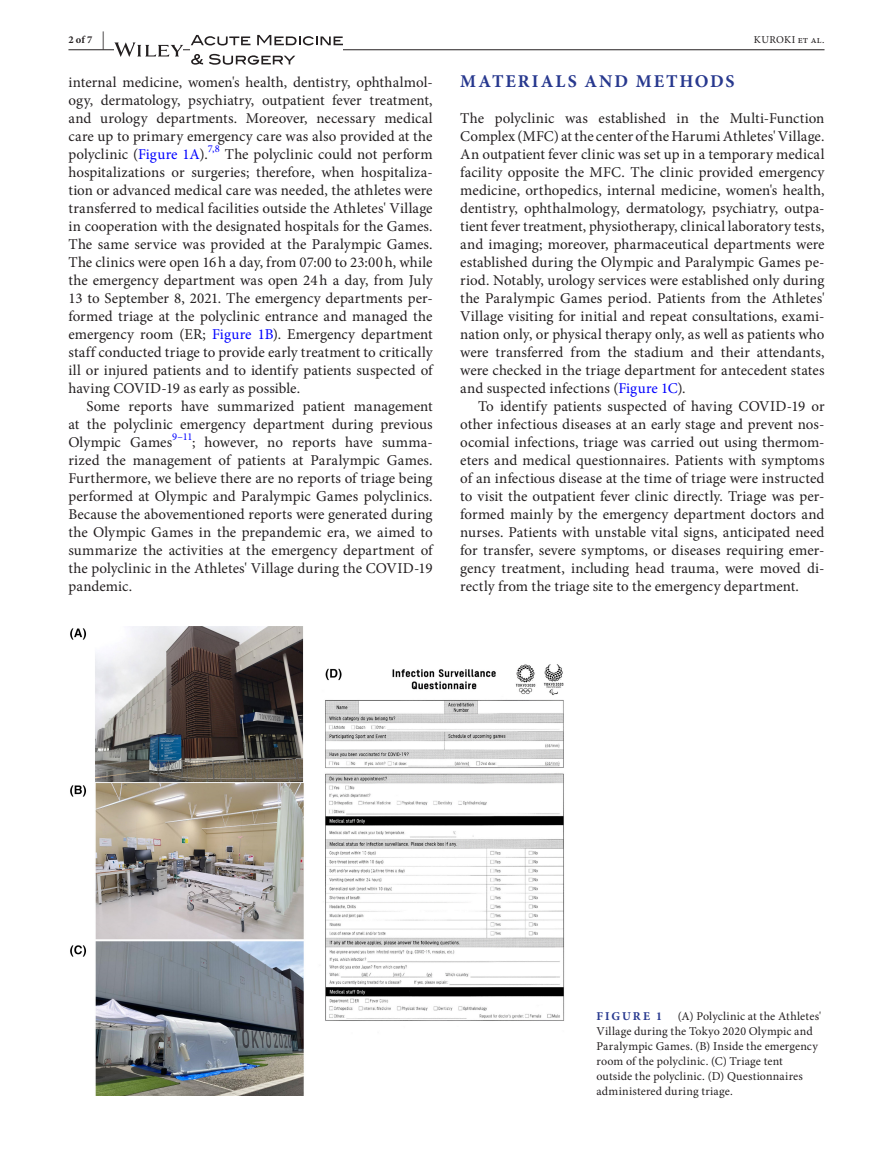
<style>
.page{position:relative;width:893px;height:1174px;background:#fff}
.page>*{position:absolute;margin:0;border:0;box-sizing:border-box;transform-origin:0 0}
.t1{font:700 18px "Minion Pro";letter-spacing:.11em;color:#27388e}
.t2{font:15px/18px "Minion Pro";letter-spacing:.005em;color:#231f20;text-align:justify}
.t3{font:12px/15px "Minion Pro";letter-spacing:.01em;color:#231f20}
.t4{font:700 12px "Minion Pro";letter-spacing:.17em;color:#27388e}
.t5{font:10.5px "Minion Pro";letter-spacing:.03em;color:#231f20}
.t6{font:10.5px "Minion Pro";color:#00f}
.t7{font:700 10.5px "Minion Pro";color:#231f20}
.s1{font-size:18px}
.s2{color:#00f}
</style>
<div class="page">
<hr style="left:68px;top:49px;width:756px;height:1px;background:#231f20">
<svg style="left:114px;top:42px;width:69px;height:15px"></svg>
<div style="left:191px;top:35px;width:152px;height:30px;background:#fff"></div>
<svg style="left:191px;top:35px;width:59px;height:10px"></svg>
<svg style="left:257px;top:35px;width:86px;height:10px"></svg>
<svg style="left:191px;top:54px;width:12px;height:11px"></svg>
<svg style="left:209px;top:54px;width:86px;height:11px"></svg>
<img style="left:70px;top:627px;width:495px;height:468px">
<p class="t7" style="left:68px;top:32px;width:38px">2 of 7 <span class="s1">|</span></p>
<p class="t5" style="left:754px;top:32px;width:72px">KUROKI et al.</p>
<p class="t2" style="left:68px;top:73px;width:366px">internal medicine, women's health, dentistry, ophthalmol&shy;ogy, dermatology, psychiatry, outpatient fever treatment, and urology departments. Moreover, necessary medical care up to primary emergency care was also provided at the polyclinic (<span class="s2">Figure 1A</span>).</p>
<p class="t1" style="left:460px;top:69px;width:276px">MATERIALS AND METHODS</p>
<p class="t2" style="left:460px;top:109px;width:366px">The polyclinic was established in the Multi-Function Complex (MFC) at the center of the Harumi Athletes' Village.<br>An outpatient fever clinic was set up in a temporary medical facility opposite the MFC. The clinic provided emergency medicine, orthopedics, internal medicine, women's health, dentistry, ophthalmology, dermatology, psychiatry, outpa&shy;tient fever treatment, physiotherapy, clinical laboratory tests, and imaging; moreover, pharmaceutical departments were established during the Olympic and Paralympic Games pe&shy;riod. Notably, urology services were established only during the Paralympic Games period. Patients from the Athletes' Village visiting for initial and repeat consultations, exami&shy;nation only, or physical therapy only, as well as patients who were transferred from the stadium and their attendants, were checked in the triage department for antecedent states and suspected infections (<span class="s2">Figure 1C</span>).</p>
<p class="t2" style="left:460px;top:397px;width:366px;text-indent:18px">To identify patients suspected of having COVID-19 or other infectious diseases at an early stage and prevent nos&shy;ocomial infections, triage was carried out using thermom&shy;eters and medical questionnaires. Patients with symptoms of an infectious disease at the time of triage were instructed to visit the outpatient fever clinic directly. Triage was per&shy;formed mainly by the emergency department doctors and nurses. Patients with unstable vital signs, anticipated need for transfer, severe symptoms, or diseases requiring emer&shy;gency treatment, including head trauma, were moved di&shy;rectly from the triage site to the emergency department.</p>
<p class="t6" style="left:208px;top:142px;width:14px">7,8</p>
<p class="t2" style="left:68px;top:145px;width:366px;text-indent:156px">The polyclinic could not perform hospitalizations or surgeries; therefore, when hospitaliza&shy;tion or advanced medical care was needed, the athletes were transferred to medical facilities outside the Athletes' Village in cooperation with the designated hospitals for the Games.<br>The same service was provided at the Paralympic Games.<br>The clinics were open 16h a day, from 07:00 to 23:00h, while the emergency department was open 24h a day, from July 13 to September 8, 2021. The emergency departments per&shy;formed triage at the polyclinic entrance and managed the emergency room (ER; <span class="s2">Figure 1B</span>). Emergency department staff conducted triage to provide early treatment to critically ill or injured patients and to identify patients suspected of having COVID-19 as early as possible.</p>
<p class="t2" style="left:68px;top:397px;width:366px;text-indent:18px">Some reports have summarized patient management at the polyclinic emergency department during previous Olympic Games</p>
<p class="t6" style="left:172px;top:430px;width:22px">9–11</p>
<p class="t2" style="left:68px;top:433px;width:366px;text-indent:124px">; however, no reports have summa&shy;rized the management of patients at Paralympic Games.<br>Furthermore, we believe there are no reports of triage being performed at Olympic and Paralympic Games polyclinics.<br>Because the abovementioned reports were generated during the Olympic Games in the prepandemic era, we aimed to summarize the activities at the emergency department of the polyclinic in the Athletes' Village during the COVID-19 pandemic.</p>
<p class="t3" style="left:596px;top:1009px;width:226px;text-indent:81px">(A) Polyclinic at the Athletes' Village during the Tokyo 2020 Olympic and Paralympic Games. (B) Inside the emergency room of the polyclinic. (C) Triage tent outside the polyclinic. (D) Questionnaires administered during triage.</p>
<p class="t4" style="left:597px;top:1008px;width:67px">FIGURE 1</p>
</div>
